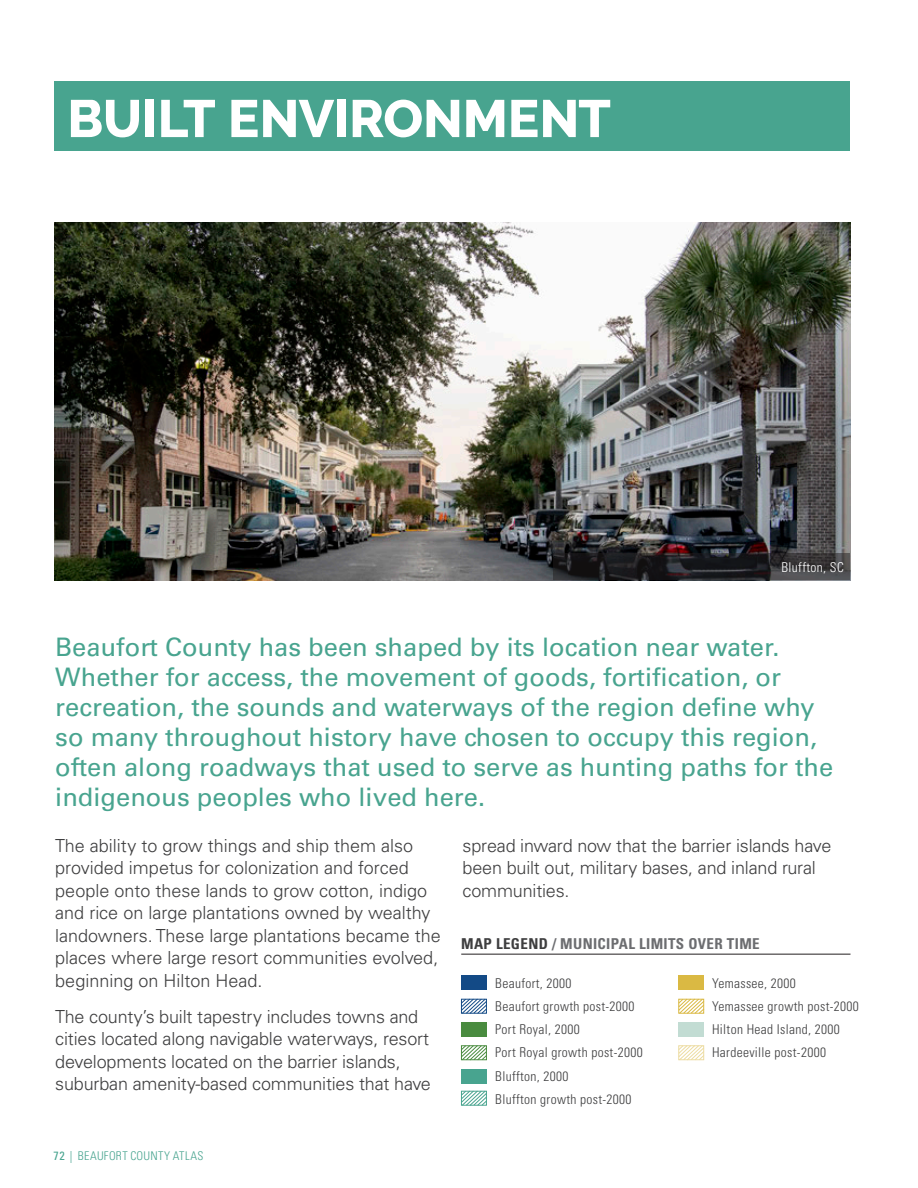
<style>
.page{position:relative;width:918px;height:1188px;background:#fff}
.page>*{position:absolute;margin:0;border:0;box-sizing:border-box;transform-origin:0 0}
.Headers_1_LG{font:800 52.5px "Raleway";letter-spacing:-.005em;color:#fff}
.Chapter_Intro_Flavor{font:25.5px/30px "Univers";color:#48a48f}
.Chapter_Intro_Text{font:300 18px/22.5px "Univers";letter-spacing:-.01em;color:#3e3e3f}
.Caption_Heading{font:700 condensed 15px "Univers";letter-spacing:.025em;color:#6c6d70}
.Legend_Text{font:300 condensed 13.5px "Univers";letter-spacing:.025em;color:#3e3e3f}
.Legend_Text-2{font:300 condensed 13.5px "Univers";letter-spacing:.025em;color:#fff}
.t1{font:300 condensed 12px "Univers";letter-spacing:.025em;color:#48a48f}
.s1{font-weight:400}
.s2{color:#3e3e3f}
</style>
<div class="page">
<hr style="left:461px;top:954px;width:389px;height:1px;background:#231f20">
<img style="left:54px;top:222px;width:796px;height:358px">
<div style="left:54px;top:81px;width:796px;height:69px;background:#48a48f"></div>
<div style="left:461px;top:1069px;width:26px;height:14px;background:#48a48f"></div>
<div style="left:461px;top:1022px;width:26px;height:15px;background:#498b3f"></div>
<div style="left:461px;top:975px;width:26px;height:15px;background:#134a86"></div>
<div style="left:679px;top:975px;width:25px;height:15px;background:#dab943"></div>
<div style="left:679px;top:1022px;width:25px;height:15px;background:#c2dcd3"></div>
<svg style="left:461px;top:1090px;width:26px;height:16px"></svg>
<svg style="left:461px;top:1045px;width:26px;height:16px"></svg>
<svg style="left:461px;top:998px;width:26px;height:16px"></svg>
<svg style="left:678px;top:998px;width:26px;height:16px"></svg>
<svg style="left:678px;top:1045px;width:26px;height:16px"></svg>
<svg style="left:554px;top:553px;width:296px;height:27px;background:#272729"></svg>
<p class="Headers_1_LG" style="left:67px;top:89px;width:545px">BUILT ENVIRONMENT</p>
<p class="Legend_Text-2" style="left:782px;top:559px;width:64px">Bluffton, SC</p>
<p class="Chapter_Intro_Flavor" style="left:55px;top:632px;width:780px">Beaufort County has been shaped by its location near water.<br>Whether for access, the movement of goods, fortification, or recreation, the sounds and waterways of the region define why so many throughout history have chosen to occupy this region, often along roadways that used to serve as hunting paths for the indigenous peoples who lived here.</p>
<p class="Chapter_Intro_Text" style="left:55px;top:834px;width:387px">The ability to grow things and ship them also provided impetus for colonization and forced people onto these lands to grow cotton, indigo and rice on large plantations owned by wealthy landowners. These large plantations became the places where large resort communities evolved, beginning on Hilton Head.</p>
<p class="Chapter_Intro_Text" style="left:55px;top:1005px;width:377px">The county’s built tapestry includes towns and cities located along navigable waterways, resort developments located on the barrier islands, suburban amenity-based communities that have</p>
<p class="t1" style="left:53px;top:1148px;width:152px"><span class="s1">72</span> | BEAUFORT COUNTY ATLAS</p>
<p class="Chapter_Intro_Text" style="left:463px;top:834px;width:370px">spread inward now that the barrier islands have been built out, military bases, and inland rural communities.</p>
<p class="Caption_Heading" style="left:461px;top:934px;width:300px"><span class="s2">MAP LEGEND</span> / MUNICIPAL LIMITS OVER TIME</p>
<p class="Legend_Text" style="left:495px;top:975px;width:78px">Beaufort, 2000</p>
<p class="Legend_Text" style="left:495px;top:998px;width:141px">Beaufort growth post-2000</p>
<p class="Legend_Text" style="left:495px;top:1021px;width:86px">Port Royal, 2000</p>
<p class="Legend_Text" style="left:495px;top:1045px;width:149px">Port Royal growth post-2000</p>
<p class="Legend_Text" style="left:495px;top:1068px;width:75px">Bluffton, 2000</p>
<p class="Legend_Text" style="left:495px;top:1091px;width:138px">Bluffton growth post-2000</p>
<p class="Legend_Text" style="left:712px;top:975px;width:85px">Yemassee, 2000</p>
<p class="Legend_Text" style="left:712px;top:998px;width:148px">Yemassee growth post-2000</p>
<p class="Legend_Text" style="left:712px;top:1021px;width:129px">Hilton Head Island, 2000</p>
<p class="Legend_Text" style="left:712px;top:1044px;width:115px">Hardeeville post-2000</p>
</div>
